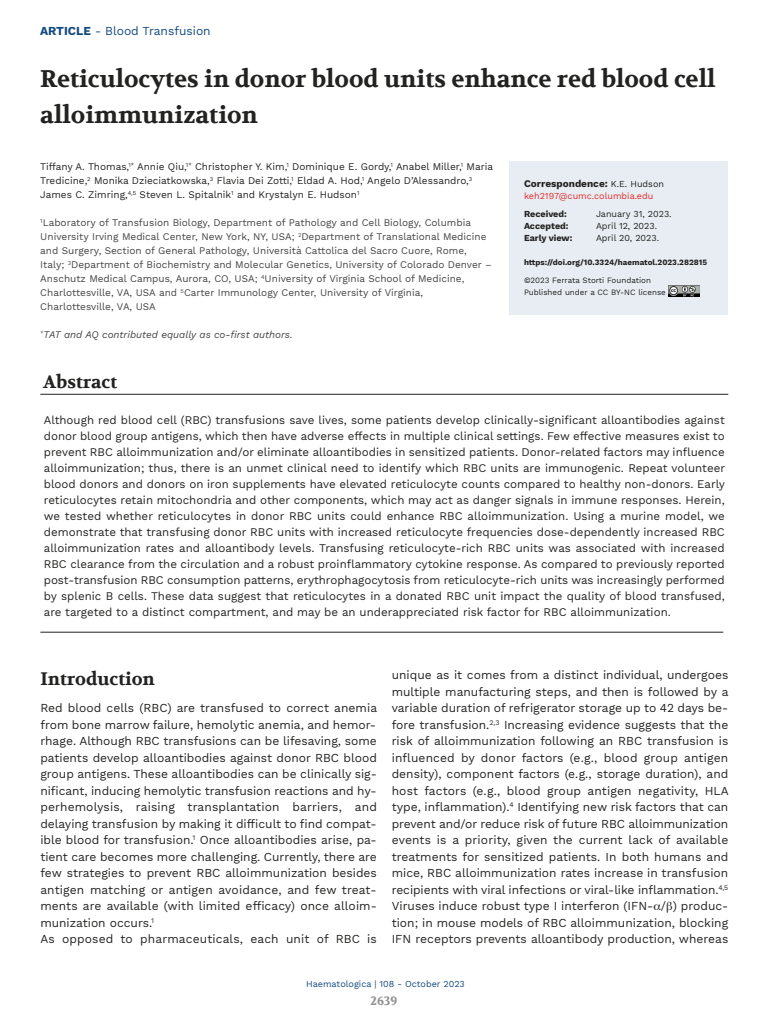
<style>
.page{position:relative;width:768px;height:1024px;background:#fff}
.page>*{position:absolute;margin:0;border:0;box-sizing:border-box;transform-origin:0 0}
.t1{font:700 24px/36px "Volkhov";color:#222221}
.t2{font:700 18px "Volkhov";color:#222221}
.t3{font:12px/16.5px "Work Sans";color:#222221}
.t4{font:12px "Work Sans";color:#134a80}
.t5{font:700 12px "Volkhov";color:#919190}
.t6{font:11.5px/16px "Work Sans";color:#222221;text-align:justify}
.t7{font:10px/14px "Work Sans";color:#444}
.t8{font:10px/14px "Work Sans";color:#222221}
.t9{font:italic 10px "Work Sans";color:#444}
.t10{font:700 10px "Work Sans";color:#222221}
.t11{font:9px "Work Sans";color:#222221}
.t12{font:9px "Work Sans";color:#134a80}
.t13{font:700 9px "Work Sans";color:#222221}
.t14{font:9px "Work Sans";color:#e02b2b}
.t15{font:8px/12px "Work Sans";color:#222221}
.t16{font:700 8px "Work Sans";color:#222221}
.s1{font-weight:700}
.s2{font-weight:400;font-size:9px}
</style>
<div class="page">
<hr style="left:40px;top:394px;width:688px;height:1px;background:#222221">
<hr style="left:40px;top:632px;width:683px;height:1px;background:#222221">
<div style="left:509px;top:161px;width:219px;height:154px;background:#e7edf2"></div>
<img style="left:669px;top:286px;width:31px;height:11px">
<p class="t4" style="left:40px;top:24px;width:172px"><span class="s1">ARTICLE</span> - Blood Transfusion</p>
<h1 class="t1" style="left:40px;top:61px;width:677px">Reticulocytes in donor blood units enhance red blood cell alloimmunization</h1>
<p class="t8" style="left:40px;top:160px;width:454px">Tiffany A. Thomas,<sup>1*</sup> Annie Qiu,<sup>1*</sup> Christopher Y. Kim,<sup>1</sup> Dominique E. Gordy,<sup>1</sup> Anabel Miller,<sup>1</sup> Maria<br>Tredicine,<sup>2</sup> Monika Dzieciatkowska,<sup>3</sup> Flavia Dei Zotti,<sup>1</sup> Eldad A. Hod,<sup>1</sup> Angelo D’Alessandro,<sup>3<br></sup>James C. Zimring,<sup>4,5</sup> Steven L. Spitalnik<sup>1</sup> and Krystalyn E. Hudson<sup>1</sup></p>
<p class="t7" style="left:40px;top:216px;width:453px"><sup>1</sup>Laboratory of Transfusion Biology, Department of Pathology and Cell Biology, Columbia University Irving Medical Center, New York, NY, USA; <sup>2</sup>Department of Translational Medicine and Surgery, Section of General Pathology, Università Cattolica del Sacro Cuore, Rome, Italy; <sup>3</sup>Department of Biochemistry and Molecular Genetics, University of Colorado Denver – Anschutz Medical Campus, Aurora, CO, USA; <sup>4</sup>University of Virginia School of Medicine, Charlottesville, VA, USA and <sup>5</sup>Carter Immunology Center, University of Virginia, Charlottesville, VA, USA</p>
<p class="t9" style="left:40px;top:329px;width:254px"><sup>*</sup>TAT and AQ contributed equally as co-first authors.</p>
<h2 class="t2" style="left:43px;top:371px;width:75px">Abstract</h2>
<p class="t6" style="left:44px;top:412px;width:683px">Although red blood cell (RBC) transfusions save lives, some patients develop clinically-significant alloantibodies against donor blood group antigens, which then have adverse effects in multiple clinical settings. Few effective measures exist to prevent RBC alloimmunization and/or eliminate alloantibodies in sensitized patients. Donor-related factors may influence alloimmunization; thus, there is an unmet clinical need to identify which RBC units are immunogenic. Repeat volunteer blood donors and donors on iron supplements have elevated reticulocyte counts compared to healthy non-donors. Early reticulocytes retain mitochondria and other components, which may act as danger signals in immune responses. Herein, we tested whether reticulocytes in donor RBC units could enhance RBC alloimmunization. Using a murine model, we demonstrate that transfusing donor RBC units with increased reticulocyte frequencies dose-dependently increased RBC alloimmunization rates and alloantibody levels. Transfusing reticulocyte-rich RBC units was associated with increased RBC clearance from the circulation and a robust proinflammatory cytokine response. As compared to previously reported post-transfusion RBC consumption patterns, erythrophagocytosis from reticulocyte-rich units was increasingly performed by splenic B cells. These data suggest that reticulocytes in a donated RBC unit impact the quality of blood transfused, are targeted to a distinct compartment, and may be an underappreciated risk factor for RBC alloimmunization.</p>
<p class="t10" style="left:524px;top:178px;width:142px">Correspondence: <span class="s2">K.E. Hudson</span></p>
<p class="t14" style="left:524px;top:191px;width:131px">keh2197@cumc.columbia.edu</p>
<p class="t13" style="left:524px;top:209px;width:44px">Received:</p>
<p class="t11" style="left:596px;top:209px;width:77px">January 31, 2023.</p>
<p class="t13" style="left:524px;top:221px;width:46px">Accepted:</p>
<p class="t11" style="left:596px;top:221px;width:63px">April 12, 2023.</p>
<p class="t13" style="left:524px;top:233px;width:50px">Early view:</p>
<p class="t11" style="left:596px;top:233px;width:65px">April 20, 2023.</p>
<p class="t16" style="left:524px;top:258px;width:185px">https://doi.org/10.3324/haematol.2023.282815</p>
<p class="t15" style="left:524px;top:274px;width:143px">©2023 Ferrata Storti Foundation<br>Published under a CC BY-NC license</p>
<p class="t3" style="left:392px;top:667px;width:339px;text-align:justify">unique as it comes from a distinct individual, undergoes multiple manufacturing steps, and then is followed by a variable duration of refrigerator storage up to 42 days be&shy;fore transfusion.<sup>2,3</sup> Increasing evidence suggests that the risk of alloimmunization following an RBC transfusion is influenced by donor factors (e.g., blood group antigen density), component factors (e.g., storage duration), and host factors (e.g., blood group antigen negativity, HLA type, inflammation).<sup>4</sup> Identifying new risk factors that can prevent and/or reduce risk of future RBC alloimmunization events is a priority, given the current lack of available treatments for sensitized patients. In both humans and mice, RBC alloimmunization rates increase in transfusion recipients with viral infections or viral-like inflammation.<sup>4,5<br></sup>Viruses induce robust type I interferon (IFN- / ) produc&shy;tion; in mouse models of RBC alloimmunization, blocking IFN receptors prevents alloantibody production, whereas</p>
<p class="t12" style="left:306px;top:979px;width:160px">Haematologica | 108 - October 2023</p>
<p class="t5" style="left:371px;top:993px;width:29px">2639</p>
<h2 class="t2" style="left:40px;top:668px;width:116px">Introduction</h2>
<p class="t3" style="left:40px;top:700px;width:338px">Red blood cells (RBC) are transfused to correct anemia from bone marrow failure, hemolytic anemia, and hemor&shy;rhage. Although RBC transfusions can be lifesaving, some patients develop alloantibodies against donor RBC blood group antigens. These alloantibodies can be clinically sig&shy;nificant, inducing hemolytic transfusion reactions and hy&shy;perhemolysis, raising transplantation barriers, and delaying transfusion by making it difficult to find compat&shy;ible blood for transfusion.<sup>1</sup> Once alloantibodies arise, pa&shy;tient care becomes more challenging. Currently, there are few strategies to prevent RBC alloimmunization besides antigen matching or antigen avoidance, and few treat&shy;ments are available (with limited efficacy) once alloim&shy;munization occurs.<sup>1<br></sup>As opposed to pharmaceuticals, each unit of RBC is</p>
</div>
